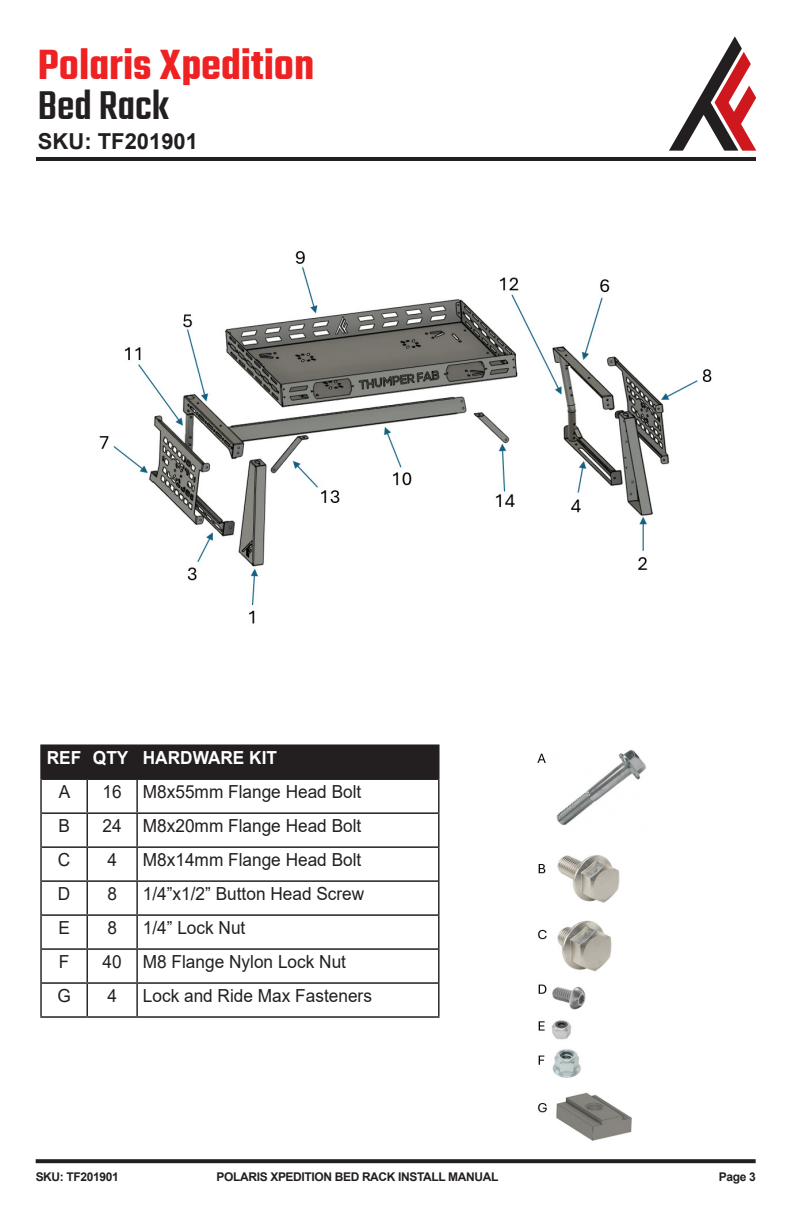
<style>
.page{position:relative;width:792px;height:1224px;background:#fff}
.page>*{position:absolute;margin:0;border:0;box-sizing:border-box;transform-origin:0 0}
.t1{font:600 46px "Teko";color:#ee2123}
.t2{font:500 44px "Teko";color:#231f20}
.t3{font:700 22px "Arial";color:#231f20}
.t4{font:18px "Arial";color:#231f20;scale:.96 1}
.t5{font:700 18px "Arial";color:#fff;scale:.96 1}
.t6{font:700 12px "Arial";letter-spacing:-.03em;color:#231f20}
</style>
<div class="page">
<hr style="left:36px;top:157px;width:720px;height:4px;background:#231f20">
<svg style="left:36px;top:1159px;width:720px;height:4px;fill:#231f20"></svg>
<svg style="left:669px;top:36px;width:87px;height:115px"></svg>
<div style="left:41px;top:745px;width:46px;height:34px;background:#231f20"></div>
<div style="left:88px;top:746px;width:350px;height:32px;background:#231f20"></div>
<hr style="left:40px;top:744px;width:47px;height:2px;background:#231f20">
<hr style="left:87px;top:744px;width:50px;height:2px;background:#231f20">
<hr style="left:137px;top:744px;width:303px;height:2px;background:#231f20">
<hr style="left:42px;top:778px;width:45px;height:2px;background:#231f20">
<hr style="left:87px;top:778px;width:50px;height:2px;background:#231f20">
<hr style="left:137px;top:778px;width:301px;height:2px;background:#231f20">
<hr style="left:42px;top:812px;width:45px;height:2px;background:#231f20">
<hr style="left:87px;top:812px;width:50px;height:2px;background:#231f20">
<hr style="left:137px;top:812px;width:301px;height:2px;background:#231f20">
<hr style="left:42px;top:846px;width:45px;height:2px;background:#231f20">
<hr style="left:87px;top:846px;width:50px;height:2px;background:#231f20">
<hr style="left:137px;top:846px;width:301px;height:2px;background:#231f20">
<hr style="left:42px;top:880px;width:45px;height:2px;background:#231f20">
<hr style="left:87px;top:880px;width:50px;height:2px;background:#231f20">
<hr style="left:137px;top:880px;width:301px;height:2px;background:#231f20">
<hr style="left:42px;top:914px;width:45px;height:2px;background:#231f20">
<hr style="left:87px;top:914px;width:50px;height:2px;background:#231f20">
<hr style="left:137px;top:914px;width:301px;height:2px;background:#231f20">
<hr style="left:42px;top:948px;width:45px;height:2px;background:#231f20">
<hr style="left:87px;top:948px;width:50px;height:2px;background:#231f20">
<hr style="left:137px;top:948px;width:301px;height:2px;background:#231f20">
<hr style="left:42px;top:982px;width:45px;height:2px;background:#231f20">
<hr style="left:87px;top:982px;width:50px;height:2px;background:#231f20">
<hr style="left:137px;top:982px;width:301px;height:2px;background:#231f20">
<hr style="left:40px;top:1016px;width:47px;height:2px;background:#231f20">
<hr style="left:87px;top:1016px;width:50px;height:2px;background:#231f20">
<hr style="left:137px;top:1016px;width:303px;height:2px;background:#231f20">
<hr style="left:40px;top:746px;width:2px;height:33px;background:#231f20">
<hr style="left:87px;top:746px;width:1px;height:32px;background:#231f20">
<hr style="left:136px;top:746px;width:2px;height:32px;background:#231f20">
<hr style="left:438px;top:746px;width:2px;height:33px;background:#231f20">
<hr style="left:40px;top:779px;width:2px;height:34px;background:#231f20">
<hr style="left:87px;top:780px;width:1px;height:32px;background:#231f20">
<hr style="left:136px;top:780px;width:2px;height:32px;background:#231f20">
<hr style="left:438px;top:779px;width:2px;height:34px;background:#231f20">
<hr style="left:40px;top:813px;width:2px;height:34px;background:#231f20">
<hr style="left:87px;top:814px;width:1px;height:32px;background:#231f20">
<hr style="left:136px;top:814px;width:2px;height:32px;background:#231f20">
<hr style="left:438px;top:813px;width:2px;height:34px;background:#231f20">
<hr style="left:40px;top:847px;width:2px;height:34px;background:#231f20">
<hr style="left:87px;top:848px;width:1px;height:32px;background:#231f20">
<hr style="left:136px;top:848px;width:2px;height:32px;background:#231f20">
<hr style="left:438px;top:847px;width:2px;height:34px;background:#231f20">
<hr style="left:40px;top:881px;width:2px;height:34px;background:#231f20">
<hr style="left:87px;top:882px;width:1px;height:32px;background:#231f20">
<hr style="left:136px;top:882px;width:2px;height:32px;background:#231f20">
<hr style="left:438px;top:881px;width:2px;height:34px;background:#231f20">
<hr style="left:40px;top:915px;width:2px;height:34px;background:#231f20">
<hr style="left:87px;top:916px;width:1px;height:32px;background:#231f20">
<hr style="left:136px;top:916px;width:2px;height:32px;background:#231f20">
<hr style="left:438px;top:915px;width:2px;height:34px;background:#231f20">
<hr style="left:40px;top:949px;width:2px;height:34px;background:#231f20">
<hr style="left:87px;top:950px;width:1px;height:32px;background:#231f20">
<hr style="left:136px;top:950px;width:2px;height:32px;background:#231f20">
<hr style="left:438px;top:949px;width:2px;height:34px;background:#231f20">
<hr style="left:40px;top:983px;width:2px;height:33px;background:#231f20">
<hr style="left:87px;top:984px;width:1px;height:32px;background:#231f20">
<hr style="left:136px;top:984px;width:2px;height:32px;background:#231f20">
<hr style="left:438px;top:983px;width:2px;height:33px;background:#231f20">
<img style="left:99px;top:251px;width:613px;height:373px">
<img style="left:537px;top:750px;width:109px;height:391px">
<p class="t1" style="left:38px;top:36px;width:278px">Polaris Xpedition</p>
<p class="t2" style="left:38px;top:80px;width:133px">Bed Rack</p>
<p class="t3" style="left:38px;top:125px;width:162px">SKU: TF201901</p>
<p class="t5" style="left:47px;top:745px;width:37px">REF</p>
<p class="t5" style="left:93px;top:745px;width:38px">QTY</p>
<p class="t5" style="left:143px;top:745px;width:141px">HARDWARE KIT</p>
<p class="t4" style="left:59px;top:780px;width:13px">A</p>
<p class="t4" style="left:103px;top:780px;width:21px">16</p>
<p class="t4" style="left:143px;top:780px;width:229px">M8x55mm Flange Head Bolt</p>
<p class="t4" style="left:58px;top:814px;width:13px">B</p>
<p class="t4" style="left:103px;top:814px;width:21px">24</p>
<p class="t4" style="left:143px;top:814px;width:229px">M8x20mm Flange Head Bolt</p>
<p class="t4" style="left:58px;top:848px;width:14px">C</p>
<p class="t4" style="left:107px;top:848px;width:11px">4</p>
<p class="t4" style="left:143px;top:848px;width:229px">M8x14mm Flange Head Bolt</p>
<p class="t4" style="left:58px;top:882px;width:14px">D</p>
<p class="t4" style="left:107px;top:882px;width:11px">8</p>
<p class="t4" style="left:143px;top:882px;width:232px">1/4”x1/2” Button Head Screw</p>
<p class="t4" style="left:58px;top:915px;width:13px">E</p>
<p class="t4" style="left:107px;top:915px;width:11px">8</p>
<p class="t4" style="left:143px;top:915px;width:108px">1/4” Lock Nut</p>
<p class="t4" style="left:59px;top:949px;width:12px">F</p>
<p class="t4" style="left:103px;top:949px;width:21px">40</p>
<p class="t4" style="left:143px;top:949px;width:213px">M8 Flange Nylon Lock Nut</p>
<p class="t4" style="left:57px;top:983px;width:15px">G</p>
<p class="t4" style="left:107px;top:983px;width:11px">4</p>
<p class="t4" style="left:143px;top:983px;width:240px">Lock and Ride Max Fasteners</p>
<p class="t6" style="left:36px;top:1168px;width:85px">SKU: TF201901</p>
<p class="t6" style="left:217px;top:1168px;width:283px">POLARIS XPEDITION BED RACK INSTALL MANUAL</p>
<p class="t6" style="left:719px;top:1168px;width:38px">Page 3</p>
</div>
